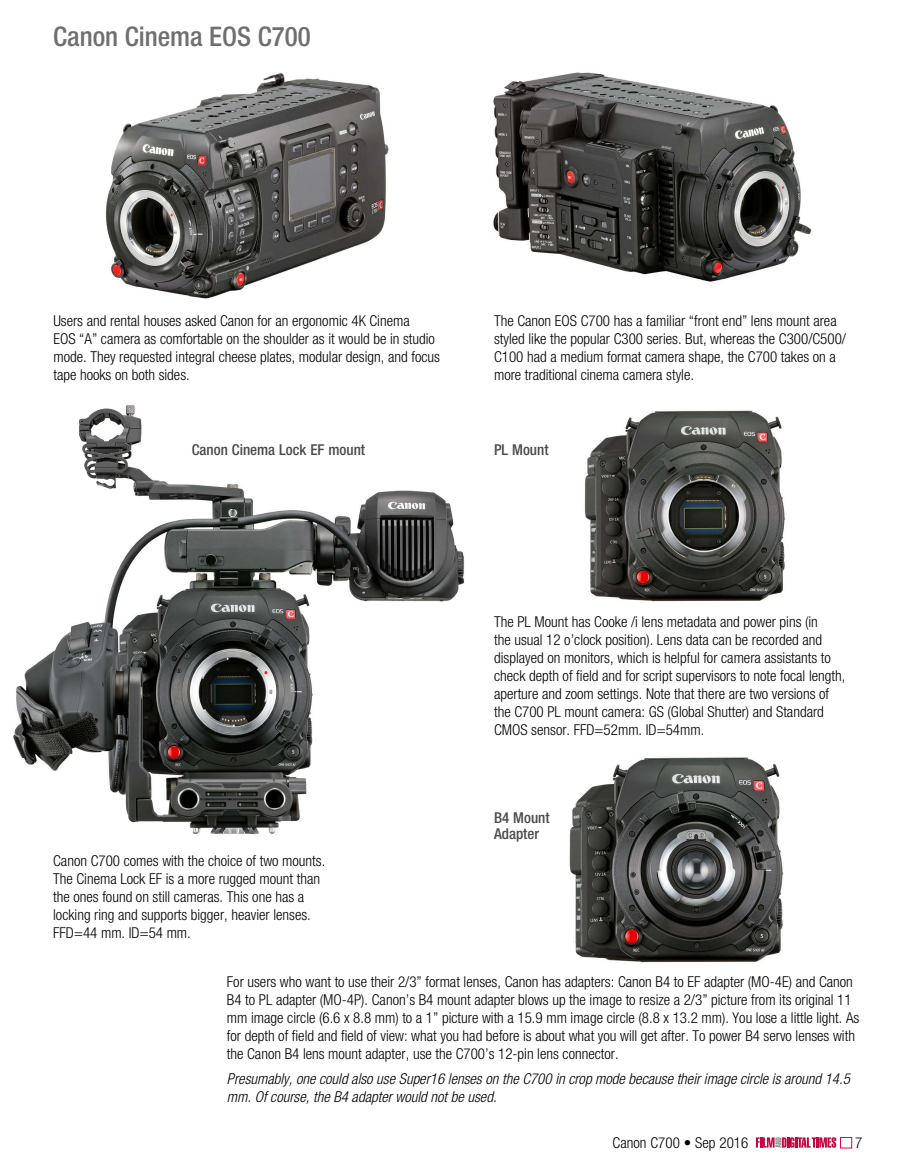
<style>
.page{position:relative;width:905px;height:1175px;background:#fff}
.page>*{position:absolute;margin:0;border:0;box-sizing:border-box;transform-origin:0 0}
.t1{font:500 condensed 27px "Helvetica Neue LT Std";color:#706f6f}
.t2{font:300 condensed 15px/18px "Helvetica Neue LT Std";color:#000}
.t3{font:italic 300 condensed 15px/18px "Helvetica Neue LT Std";color:#000}
.t4{font:500 condensed 15px/16.5px "Helvetica Neue LT Std";color:#4a4a49}
</style>
<div class="page">
<svg style="left:755px;top:1137px;width:81px;height:10px"></svg>
<div style="left:840px;top:1137px;width:11px;height:11px;border:1px solid #e40042"></div>
<img style="left:105px;top:73px;width:284px;height:226px">
<img style="left:493px;top:72px;width:319px;height:210px">
<img style="left:584px;top:410px;width:202px;height:192px">
<img style="left:569px;top:757px;width:215px;height:206px">
<img style="left:13px;top:404px;width:452px;height:431px">
<h1 class="t1" style="left:53px;top:21px;width:259px">Canon Cinema EOS C700</h1>
<p class="t2" style="left:53px;top:311px;width:388px">Users and rental houses asked Canon for an ergonomic 4K Cinema<br>EOS “A” camera as comfortable on the shoulder as it would be in studio mode. They requested integral cheese plates, modular design, and focus tape hooks on both sides.</p>
<p class="t2" style="left:494px;top:311px;width:353px">The Canon EOS C700 has a familiar “front end” lens mount area styled like the popular C300 series. But, whereas the C300/C500/ C100 had a medium format camera shape, the C700 takes on a more traditional cinema camera style.</p>
<p class="t4" style="left:192px;top:441px;width:175px">Canon Cinema Lock EF mount</p>
<p class="t2" style="left:53px;top:851px;width:274px">Canon C700 comes with the choice of two mounts.<br>The Cinema Lock EF is a more rugged mount than the ones found on still cameras. This one has a locking ring and supports bigger, heavier lenses.<br>FFD=44 mm. ID=54 mm.</p>
<p class="t4" style="left:494px;top:441px;width:56px">PL Mount</p>
<p class="t2" style="left:494px;top:612px;width:353px">The PL Mount has Cooke /i lens metadata and power pins (in<br>the usual 12 o’clock position). Lens data can be recorded and displayed on monitors, which is helpful for camera assistants to check depth of field and for script supervisors to note focal length, aperture and zoom settings. Note that there are two versions of the C700 PL mount camera: GS (Global Shutter) and Standard CMOS sensor. FFD=52mm. ID=54mm.</p>
<p class="t4" style="left:494px;top:808px;width:57px">B4 Mount<br>Adapter</p>
<p class="t2" style="left:227px;top:973px;width:634px">For users who want to use their 2/3” format lenses, Canon has adapters: Canon B4 to EF adapter (MO-4E) and Canon B4 to PL adapter (MO-4P). Canon’s B4 mount adapter blows up the image to resize a 2/3” picture from its original 11 mm image circle (6.6 x 8.8 mm) to a 1” picture with a 15.9 mm image circle (8.8 x 13.2 mm). You lose a little light. As for depth of field and field of view: what you had before is about what you will get after. To power B4 servo lenses with the Canon B4 lens mount adapter, use the C700’s 12-pin lens connector.</p>
<p class="t3" style="left:227px;top:1070px;width:624px">Presumably, one could also use Super16 lenses on the C700 in crop mode because their image circle is around 14.5 mm. Of course, the B4 adapter would not be used.</p>
<p class="t2" style="left:612px;top:1133px;width:137px">Canon C700 • Sep 2016</p>
<p class="t2" style="left:855px;top:1133px;width:9px">7</p>
</div>
